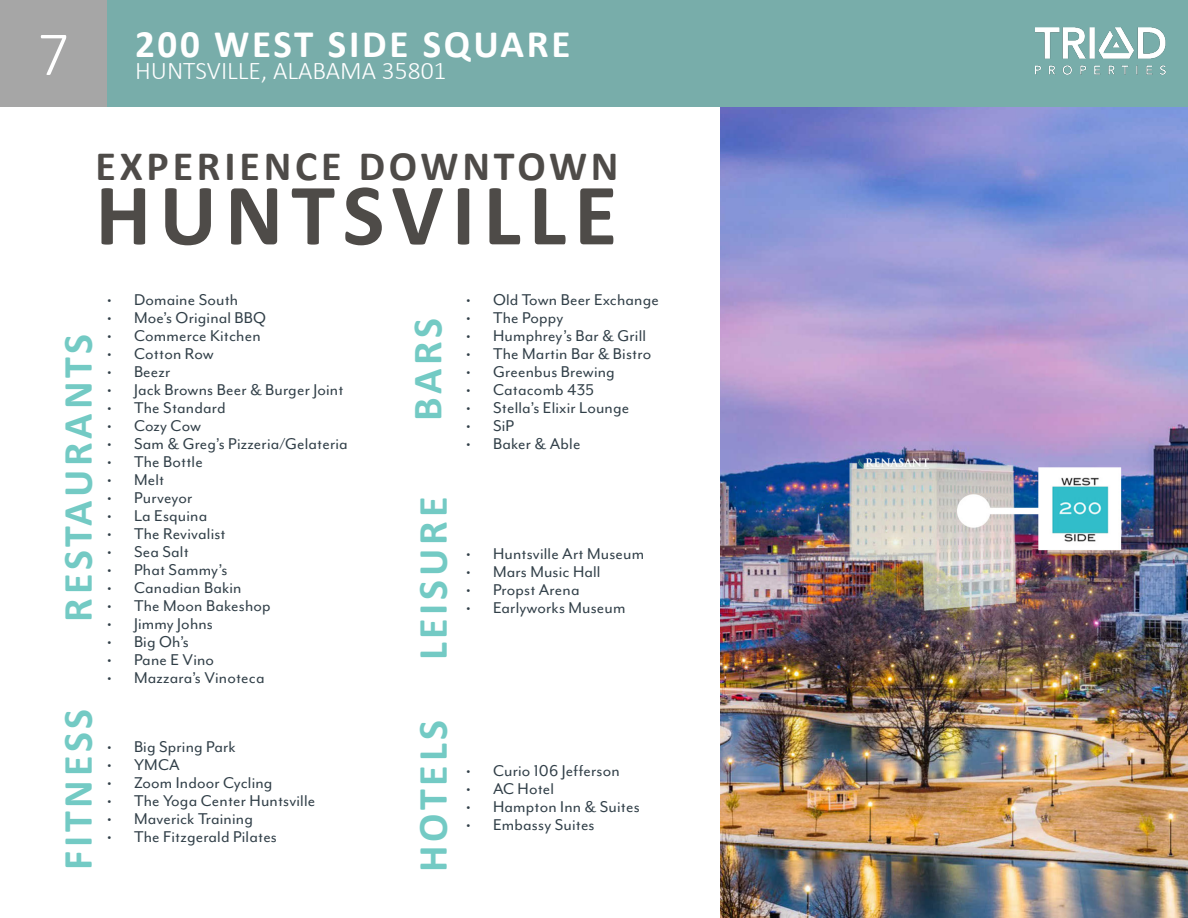
<style>
.page{position:relative;width:1188px;height:918px;background:#fff}
.page>*{position:absolute;margin:0;border:0;box-sizing:border-box;transform-origin:0 0}
.Small_Title{font:700 88.5px "Calibri";letter-spacing:.09em;color:#4e4b48}
.t1{font:300 63px "Calibri";color:#fff}
.Small_Title-2{font:700 42px "Calibri";letter-spacing:.09em;color:#73cac4}
.Small_Title-3{font:700 42px "Calibri";letter-spacing:.09em;color:#4e4b48}
.Small_Title-4{font:700 39px "Calibri";letter-spacing:.07em;color:#fff}
.t2{font:300 25.5px "Calibri";color:#fff}
.t3{font:18px "Mr Eaves Mod OT";letter-spacing:.01em;color:#313f48}
</style>
<div class="page">
<img style="left:721px;top:107px;width:467px;height:811px">
<div style="left:107px;top:0;width:1081px;height:107px;background:#78adaa"></div>
<img style="left:1035px;top:27px;width:131px;height:48px">
<div style="left:0;top:0;width:107px;height:107px;background:#a6a6a6"></div>
<p class="t1" style="left:37px;top:15px;width:33px">7</p>
<p class="Small_Title-4" style="left:135px;top:16px;width:437px">200 WEST SIDE SQUARE</p>
<p class="t2" style="left:135px;top:55px;width:313px">HUNTSVILLE, ALABAMA 35801</p>
<p class="Small_Title-3" style="left:95px;top:136px;width:525px">EXPERIENCE DOWNTOWN</p>
<p class="Small_Title" style="left:95px;top:152px;width:523px">HUNTSVILLE</p>
<p class="Small_Title-2" style="left:48px;top:622px;width:289px;rotate:-90deg">RESTAURANTS</p>
<p class="Small_Title-2" style="left:48px;top:870px;width:163px;rotate:-90deg">FITNESS</p>
<p class="t3" style="left:107px;top:290px;width:133px">• Domaine South</p>
<p class="t3" style="left:107px;top:308px;width:160px">• Moe’s Original BBQ</p>
<p class="t3" style="left:107px;top:326px;width:155px">• Commerce Kitchen</p>
<p class="t3" style="left:107px;top:344px;width:108px">• Cotton Row</p>
<p class="t3" style="left:107px;top:362px;width:65px">• Beezr</p>
<p class="t3" style="left:107px;top:380px;width:238px">• Jack Browns Beer &amp; Burger Joint</p>
<p class="t3" style="left:107px;top:398px;width:120px">• The Standard</p>
<p class="t3" style="left:107px;top:416px;width:96px">• Cozy Cow</p>
<p class="t3" style="left:107px;top:434px;width:242px">• Sam &amp; Greg’s Pizzeria/Gelateria</p>
<p class="t3" style="left:107px;top:452px;width:97px">• The Bottle</p>
<p class="t3" style="left:107px;top:470px;width:59px">• Melt</p>
<p class="t3" style="left:107px;top:488px;width:87px">• Purveyor</p>
<p class="t3" style="left:107px;top:506px;width:102px">• La Esquina</p>
<p class="t3" style="left:107px;top:524px;width:120px">• The Revivalist</p>
<p class="t3" style="left:107px;top:542px;width:83px">• Sea Salt</p>
<p class="t3" style="left:107px;top:560px;width:122px">• Phat Sammy’s</p>
<p class="t3" style="left:107px;top:578px;width:136px">• Canadian Bakin</p>
<p class="t3" style="left:107px;top:596px;width:165px">• The Moon Bakeshop</p>
<p class="t3" style="left:107px;top:614px;width:107px">• Jimmy Johns</p>
<p class="t3" style="left:107px;top:632px;width:83px">• Big Oh’s</p>
<p class="t3" style="left:107px;top:650px;width:109px">• Pane E Vino</p>
<p class="t3" style="left:107px;top:668px;width:159px">• Mazzara’s Vinoteca</p>
<p class="t3" style="left:107px;top:737px;width:130px">• Big Spring Park</p>
<p class="t3" style="left:107px;top:755px;width:74px">• YMCA</p>
<p class="t3" style="left:107px;top:773px;width:167px">• Zoom Indoor Cycling</p>
<p class="t3" style="left:107px;top:791px;width:210px">• The Yoga Center Huntsville</p>
<p class="t3" style="left:107px;top:809px;width:147px">• Maverick Training</p>
<p class="t3" style="left:107px;top:827px;width:171px">• The Fitzgerald Pilates</p>
<p class="Small_Title-2" style="left:398px;top:421px;width:105px;rotate:-90deg">BARS</p>
<p class="t3" style="left:466px;top:289px;width:194px">• Old Town Beer Exchange</p>
<p class="t3" style="left:466px;top:307px;width:99px">• The Poppy</p>
<p class="t3" style="left:466px;top:325px;width:181px">• Humphrey’s Bar &amp; Grill</p>
<p class="t3" style="left:466px;top:343px;width:187px">• The Martin Bar &amp; Bistro</p>
<p class="t3" style="left:466px;top:361px;width:150px">• Greenbus Brewing</p>
<p class="t3" style="left:466px;top:379px;width:129px">• Catacomb 435</p>
<p class="t3" style="left:466px;top:397px;width:165px">• Stella’s Elixir Lounge</p>
<p class="t3" style="left:466px;top:415px;width:50px">• SiP</p>
<p class="t3" style="left:466px;top:433px;width:116px">• Baker &amp; Able</p>
<p class="Small_Title-2" style="left:403px;top:660px;width:165px;rotate:-90deg">LEISURE</p>
<p class="t3" style="left:466px;top:544px;width:180px">• Huntsville Art Museum</p>
<p class="t3" style="left:466px;top:562px;width:136px">• Mars Music Hall</p>
<p class="t3" style="left:466px;top:580px;width:115px">• Propst Arena</p>
<p class="t3" style="left:466px;top:598px;width:161px">• Earlyworks Museum</p>
<p class="Small_Title-2" style="left:403px;top:872px;width:153px;rotate:-90deg">HOTELS</p>
<p class="t3" style="left:466px;top:761px;width:155px">• Curio 106 Jefferson</p>
<p class="t3" style="left:466px;top:779px;width:90px">• AC Hotel</p>
<p class="t3" style="left:466px;top:797px;width:175px">• Hampton Inn &amp; Suites</p>
<p class="t3" style="left:466px;top:815px;width:130px">• Embassy Suites</p>
</div>
